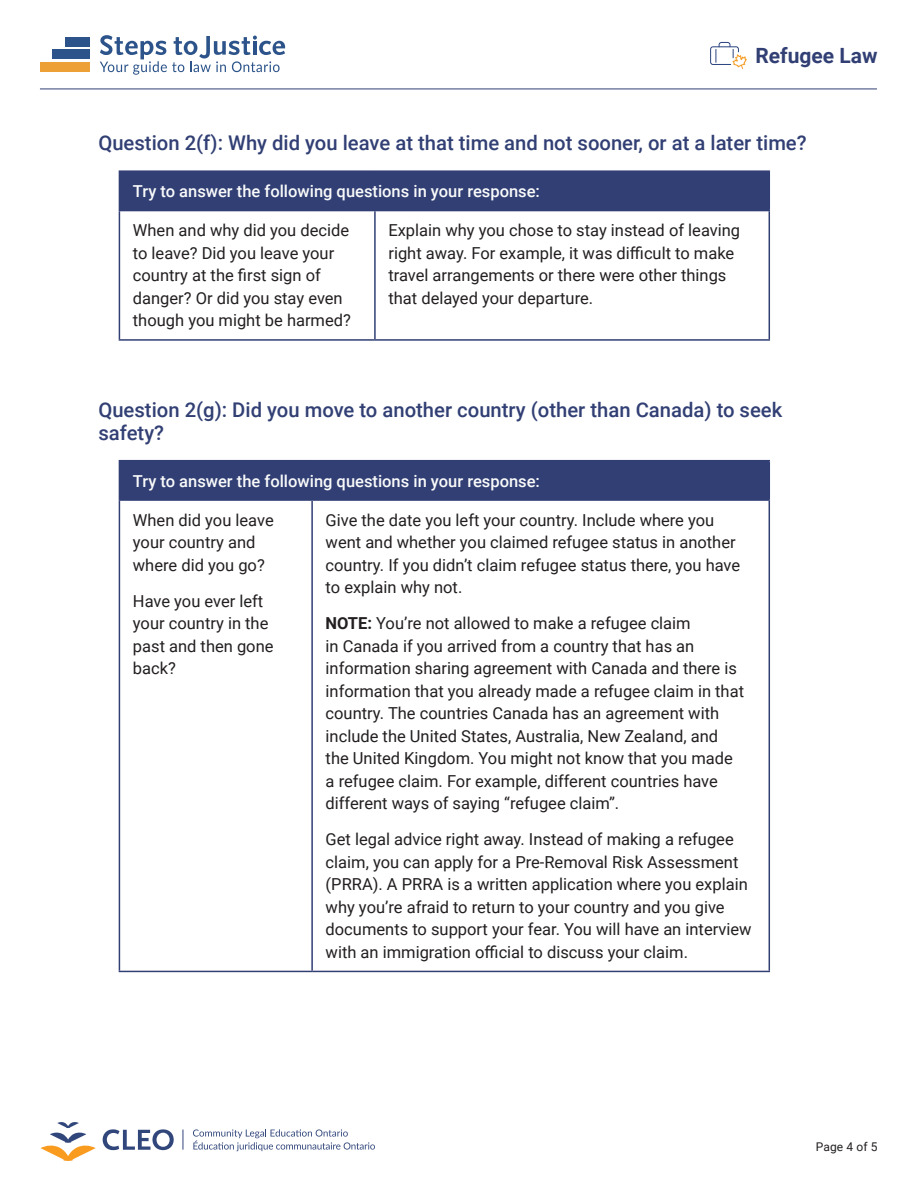
<style>
.page{position:relative;width:918px;height:1188px;background:#fff}
.page>*{position:absolute;margin:0;border:0;box-sizing:border-box;transform-origin:0 0}
.t1{font:700 21px "Roboto";color:#313f74}
.t2{font:500 20.25px/22.5px "Roboto";color:#313f74}
.t3{font:16.5px/22.5px "Roboto";color:#231f20}
.t4{font:500 16.5px "Roboto";color:#f9fafa}
.t5{font:12px "Roboto";letter-spacing:.01em;color:#231f20}
.s1{font-weight:700}
</style>
<div class="page">
<div style="left:53px;top:50px;width:37px;height:9px;background:#2c548a"></div>
<div style="left:40px;top:62px;width:50px;height:10px;background:#eda035"></div>
<div style="left:65px;top:37px;width:25px;height:9px;background:#2c548a"></div>
<svg style="left:100px;top:35px;width:185px;height:40px"></svg>
<hr style="left:40px;top:89px;width:837px;height:1px;background:#313f74">
<svg style="left:183px;top:1130px;width:1px;height:20px"></svg>
<svg style="left:41px;top:1122px;width:55px;height:39px"></svg>
<svg style="left:193px;top:1129px;width:182px;height:22px"></svg>
<svg style="left:103px;top:1129px;width:71px;height:21px"></svg>
<svg style="left:710px;top:42px;width:37px;height:27px"></svg>
<div style="left:119px;top:171px;width:650px;height:40px;background:#313f74"></div>
<hr style="left:119px;top:170px;width:256px;height:2px;background:#313f74">
<hr style="left:375px;top:170px;width:395px;height:2px;background:#313f74">
<hr style="left:769px;top:172px;width:1px;height:38px;background:#313f74">
<hr style="left:375px;top:210px;width:395px;height:1px;background:#313f74">
<hr style="left:119px;top:211px;width:1px;height:128px;background:#313f74">
<hr style="left:374px;top:211px;width:2px;height:128px;background:#313f74">
<hr style="left:769px;top:211px;width:1px;height:128px;background:#313f74">
<hr style="left:119px;top:339px;width:256px;height:2px;background:#313f74">
<hr style="left:375px;top:339px;width:395px;height:2px;background:#313f74">
<div style="left:119px;top:461px;width:650px;height:39px;background:#313f74"></div>
<hr style="left:119px;top:460px;width:193px;height:1px;background:#313f74">
<hr style="left:312px;top:460px;width:458px;height:1px;background:#313f74">
<hr style="left:769px;top:461px;width:1px;height:38px;background:#313f74">
<hr style="left:119px;top:499px;width:193px;height:2px;background:#313f74">
<hr style="left:312px;top:499px;width:458px;height:2px;background:#313f74">
<hr style="left:119px;top:501px;width:1px;height:470px;background:#313f74">
<hr style="left:311px;top:501px;width:2px;height:470px;background:#313f74">
<hr style="left:769px;top:501px;width:1px;height:470px;background:#313f74">
<hr style="left:119px;top:971px;width:193px;height:1px;background:#313f74">
<hr style="left:312px;top:971px;width:458px;height:1px;background:#313f74">
<p class="t1" style="left:755px;top:40px;width:124px">Refugee Law</p>
<p class="t2" style="left:98px;top:131px;width:710px">Question 2(f): Why did you leave at that time and not sooner, or at a later time?</p>
<p class="t4" style="left:133px;top:180px;width:409px">Try to answer the following questions in your response:</p>
<p class="t3" style="left:133px;top:219px;width:220px">When and why did you decide to leave? Did you leave your country at the first sign of danger? Or did you stay even though you might be harmed?</p>
<p class="t3" style="left:388px;top:219px;width:353px">Explain why you chose to stay instead of leaving right away. For example, it was difficult to make travel arrangements or there were other things that delayed your departure.</p>
<p class="t2" style="left:98px;top:398px;width:685px">Question 2(g): Did you move to another country (other than Canada) to seek safety?</p>
<p class="t4" style="left:133px;top:469px;width:409px">Try to answer the following questions in your response:</p>
<p class="t3" style="left:133px;top:508px;width:142px">When did you leave your country and where did you go?</p>
<p class="t3" style="left:133px;top:589px;width:142px">Have you ever left your country in the past and then gone back?</p>
<p class="t3" style="left:326px;top:508px;width:416px">Give the date you left your country. Include where you went and whether you claimed refugee status in another country. If you didn’t claim refugee status there, you have to explain why not.</p>
<p class="t3" style="left:326px;top:612px;width:420px"><span class="s1">NOTE:</span> You’re not allowed to make a refugee claim<br>in Canada if you arrived from a country that has an information sharing agreement with Canada and there is information that you already made a refugee claim in that country. The countries Canada has an agreement with include the United States, Australia, New Zealand, and the United Kingdom. You might not know that you made a refugee claim. For example, different countries have different ways of saying “refugee claim”.</p>
<p class="t3" style="left:326px;top:828px;width:427px">Get legal advice right away. Instead of making a refugee claim, you can apply for a Pre-Removal Risk Assessment (PRRA). A PRRA is a written application where you explain why you’re afraid to return to your country and you give documents to support your fear. You will have an interview with an immigration official to discuss your claim.</p>
<p class="t5" style="left:816px;top:1138px;width:63px">Page 4 of 5</p>
</div>
